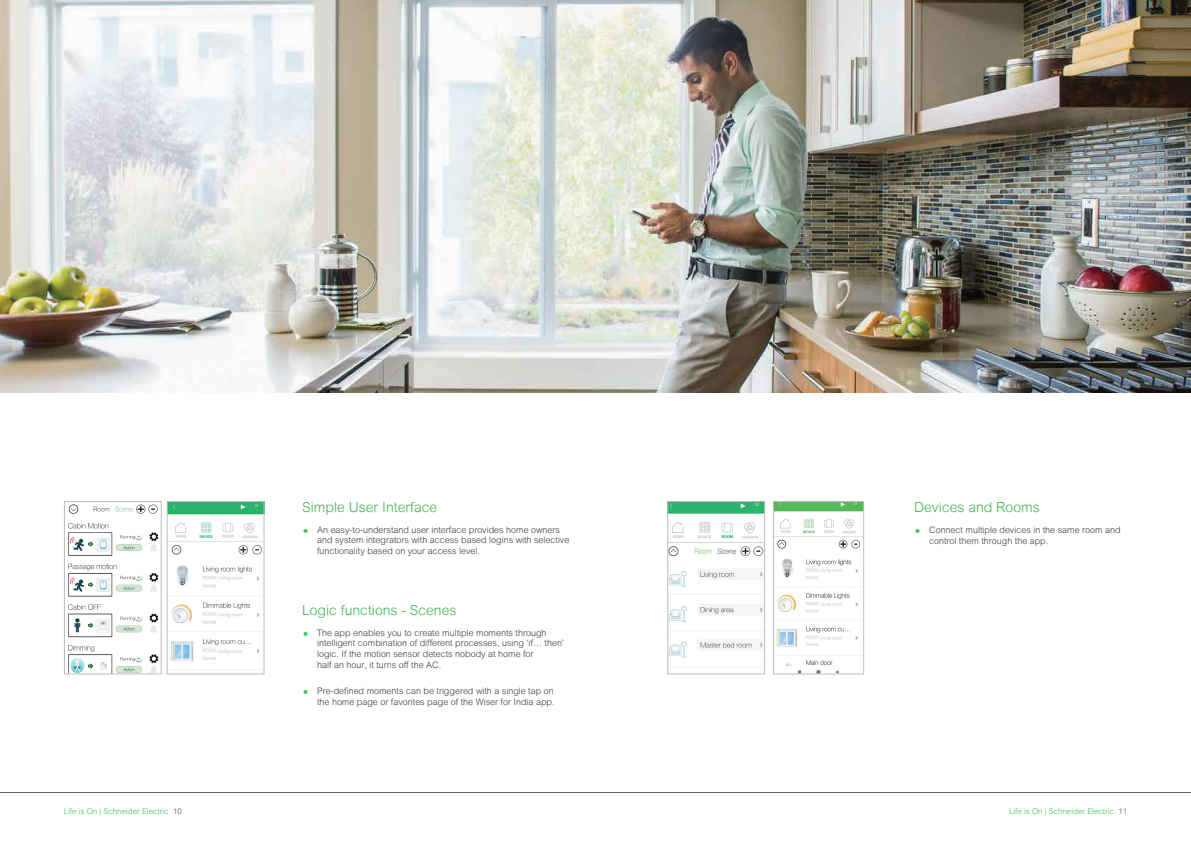
<style>
.page{position:relative;width:1191px;height:842px;background:#fff}
.page>*{position:absolute;margin:0;border:0;box-sizing:border-box;transform-origin:0 0}
.t1{font:300 14px "Arial Rounded MT";color:#42b751}
.t2{font:300 9px/10.8px "Arial Rounded MT";color:#3e3e3f}
.t3{font:300 8px "Arial Rounded MT Pro";color:#3ac552}
.s1{color:#57585a}
</style>
<div class="page">
<hr style="left:0;top:792px;width:1191px;height:1px;background:#606160">
<img style="left:68px;top:504px;width:91px;height:168px">
<div style="left:64px;top:501px;width:98px;height:173px;border:1px solid #bcbdc0"></div>
<img style="left:169px;top:503px;width:93px;height:167px">
<div style="left:167px;top:501px;width:97px;height:173px;border:1px solid #bcbdc0"></div>
<img style="left:669px;top:503px;width:94px;height:165px">
<div style="left:667px;top:501px;width:98px;height:173px;border:1px solid #bcbdc0"></div>
<img style="left:775px;top:503px;width:87px;height:169px">
<div style="left:773px;top:501px;width:91px;height:173px;border:1px solid #bcbdc0"></div>
<img style="left:0;top:0;width:1191px;height:393px">
<h1 class="t1" style="left:302px;top:499px;width:137px">Simple User Interface</h1>
<p class="t2" style="left:317px;top:524px;width:254px">An easy-to-understand user interface provides home owners and system integrators with access based logins with selective functionality based on your access level.</p>
<h1 class="t1" style="left:302px;top:602px;width:156px">Logic functions - Scenes</h1>
<p class="t2" style="left:317px;top:627px;width:248px">The app enables you to create multiple moments through intelligent combination of different processes, using ‘if… then’ logic. If the motion sensor detects nobody at home for<br>half an hour, it turns off the AC.</p>
<p class="t2" style="left:317px;top:685px;width:239px">Pre-defined moments can be triggered with a single tap on the home page or favorites page of the Wiser for India app.</p>
<h1 class="t1" style="left:914px;top:499px;width:127px">Devices and Rooms</h1>
<p class="t2" style="left:929px;top:524px;width:193px">Connect multiple devices in the same room and control them through the app.</p>
<p class="t3" style="left:64px;top:806px;width:120px">Life is On | Schneider Electric <span class="s1">10</span></p>
<p class="t3" style="left:1009px;top:806px;width:120px">Life is On | Schneider Electric <span class="s1">11</span></p>
</div>
